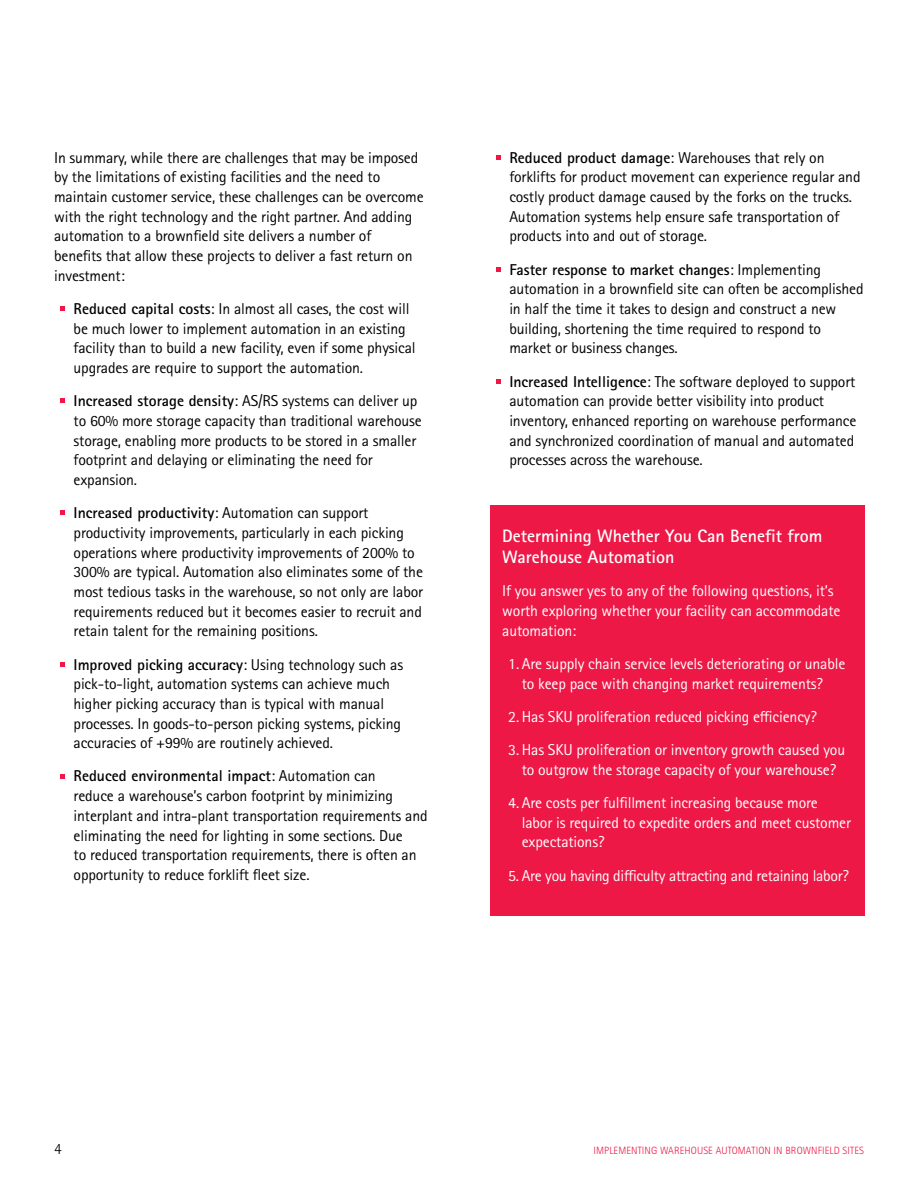
<style>
.page{position:relative;width:918px;height:1188px;background:#fff}
.page>*{position:absolute;margin:0;border:0;box-sizing:border-box;transform-origin:0 0}
.t1{font:700 18px/21.6px "Rotis Sans Serif Pro";color:#fff}
.t2{font:15.75px/19.6px "Rotis Sans Serif Pro";letter-spacing:-.01em;color:#000}
.t3{font:15.75px/19.6px "Rotis Sans Serif Pro";letter-spacing:-.01em;color:#fff}
.t4{font:300 15.75px "Rotis Sans Serif Pro";color:#000}
.t5{font:300 10.5px "Rotis Sans Serif Pro";letter-spacing:.01em;color:#ed1846}
.s1{font-weight:700}
</style>
<div class="page">
<div style="left:491px;top:505px;width:374px;height:411px;background:#ed1846"></div>
<svg style="left:60px;top:306px;width:5px;height:5px"></svg>
<svg style="left:60px;top:399px;width:5px;height:4px"></svg>
<svg style="left:60px;top:511px;width:5px;height:4px"></svg>
<svg style="left:60px;top:662px;width:5px;height:5px"></svg>
<svg style="left:60px;top:774px;width:5px;height:4px"></svg>
<svg style="left:496px;top:155px;width:5px;height:5px"></svg>
<svg style="left:496px;top:267px;width:5px;height:5px"></svg>
<svg style="left:496px;top:379px;width:5px;height:5px"></svg>
<p class="t2" style="left:54px;top:148px;width:371px">In summary, while there are challenges that may be imposed by the limitations of existing facilities and the need to maintain customer service, these challenges can be overcome with the right technology and the right partner. And adding automation to a brownfield site delivers a number of<br>benefits that allow these projects to deliver a fast return on investment:</p>
<p class="t2" style="left:74px;top:299px;width:344px"><span class="s1">Reduced capital costs</span>: In almost all cases, the cost will be much lower to implement automation in an existing facility than to build a new facility, even if some physical upgrades are require to support the automation.</p>
<p class="t2" style="left:74px;top:391px;width:350px"><span class="s1">Increased storage density</span>: AS/RS systems can deliver up to 60% more storage capacity than traditional warehouse storage, enabling more products to be stored in a smaller footprint and delaying or eliminating the need for expansion.</p>
<p class="t2" style="left:74px;top:503px;width:351px"><span class="s1">Increased productivity</span>: Automation can support productivity improvements, particularly in each picking operations where productivity improvements of 200% to 300% are typical. Automation also eliminates some of the most tedious tasks in the warehouse, so not only are labor requirements reduced but it becomes easier to recruit and retain talent for the remaining positions.</p>
<p class="t2" style="left:74px;top:655px;width:331px"><span class="s1">Improved picking accuracy</span>: Using technology such as pick-to-light, automation systems can achieve much higher picking accuracy than is typical with manual processes. In goods-to-person picking systems, picking accuracies of +99% are routinely achieved.</p>
<p class="t2" style="left:74px;top:766px;width:356px"><span class="s1">Reduced environmental impact</span>: Automation can<br>reduce a warehouse’s carbon footprint by minimizing interplant and intra-plant transportation requirements and eliminating the need for lighting in some sections. Due<br>to reduced transportation requirements, there is often an opportunity to reduce forklift fleet size.</p>
<p class="t2" style="left:509px;top:148px;width:353px"><span class="s1">Reduced product damage</span>: Warehouses that rely on forklifts for product movement can experience regular and costly product damage caused by the forks on the trucks.<br>Automation systems help ensure safe transportation of products into and out of storage.</p>
<p class="t2" style="left:509px;top:260px;width:356px"><span class="s1">Faster response to market changes</span>: Implementing automation in a brownfield site can often be accomplished in half the time it takes to design and construct a new building, shortening the time required to respond to market or business changes.</p>
<p class="t2" style="left:509px;top:372px;width:349px"><span class="s1">Increased Intelligence</span>: The software deployed to support automation can provide better visibility into product inventory, enhanced reporting on warehouse performance and synchronized coordination of manual and automated processes across the warehouse.</p>
<p class="t1" style="left:502px;top:525px;width:322px">Determining Whether You Can Benefit from<br>Warehouse Automation</p>
<p class="t3" style="left:502px;top:581px;width:340px">If you answer yes to any of the following questions, it’s worth exploring whether your facility can accommodate automation:</p>
<p class="t3" style="left:508px;top:654px;width:339px;text-align:center">1. Are supply chain service levels deteriorating or unable to keep pace with changing market requirements?</p>
<p class="t3" style="left:508px;top:707px;width:310px">2. Has SKU proliferation reduced picking efficiency?</p>
<p class="t3" style="left:508px;top:740px;width:338px;text-align:center">3. Has SKU proliferation or inventory growth caused you to outgrow the storage capacity of your warehouse?</p>
<p class="t3" style="left:522px;top:793px;width:331px;text-indent:-13px">4. Are costs per fulfillment increasing because more labor is required to expedite orders and meet customer expectations?</p>
<p class="t3" style="left:508px;top:866px;width:342px">5. Are you having difficulty attracting and retaining labor?</p>
<p class="t4" style="left:54px;top:1139px;width:9px">4</p>
<p class="t5" style="left:594px;top:1144px;width:272px">IMPLEMENTING WAREHOUSE AUTOMATION IN BROWNFIELD SITES</p>
</div>
